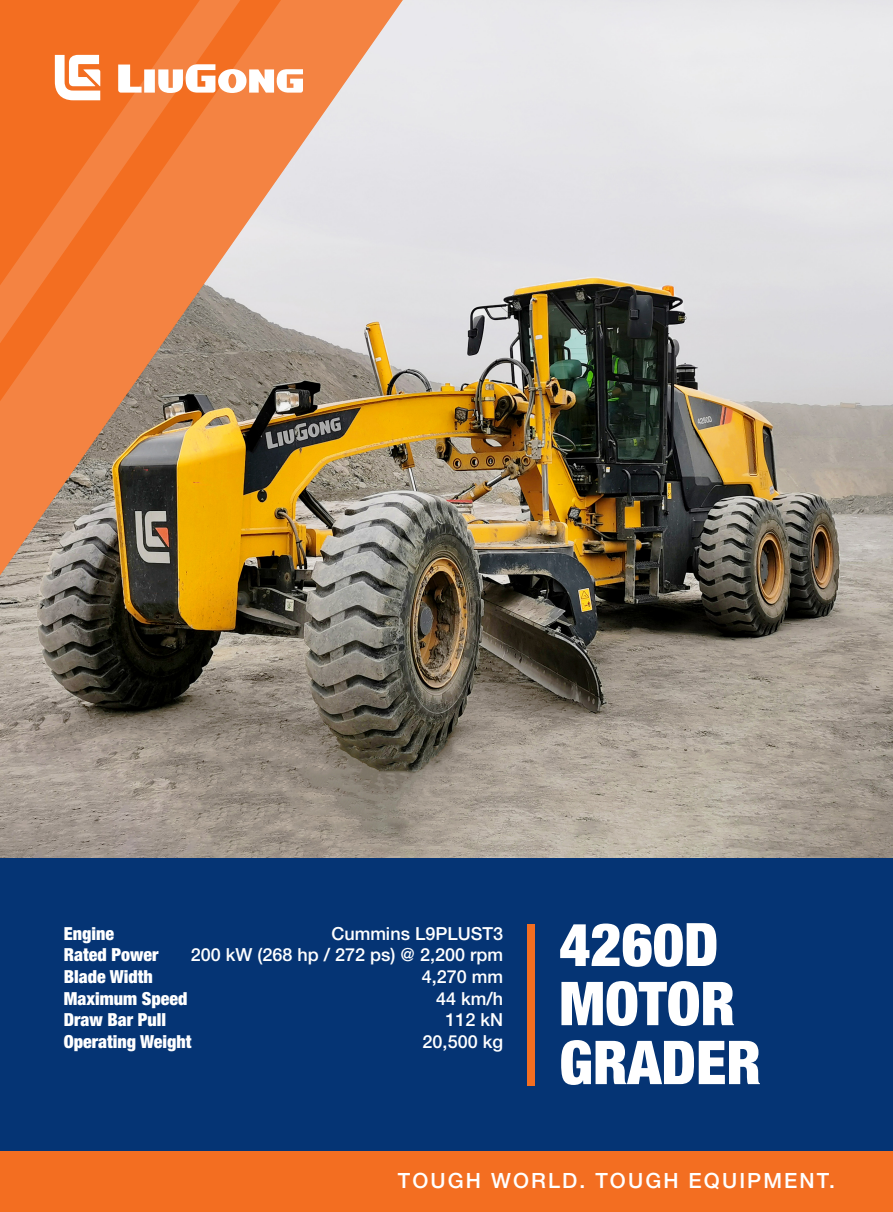
<style>
.page{position:relative;width:893px;height:1212px;background:#fff}
.page>*{position:absolute;margin:0;border:0;box-sizing:border-box;transform-origin:0 0}
.en-02{font:900 condensed 60.6px "Helvetica Neue LT Pro";color:#fff}
.en-02-2{font:900 condensed 60px "Helvetica Neue LT Pro";color:#fff}
.en-02-3{font:500 21px "Helvetica Neue LT Pro";letter-spacing:.1em;color:#fff}
.en-02-4{font:500 18px "Helvetica Neue LT Pro";color:#fff}
.en-02-5{font:900 condensed 18px "Helvetica Neue LT Pro";color:#fff}
</style>
<div class="page">
<img style="left:0;top:0;width:893px;height:858px">
<div style="left:0;top:858px;width:893px;height:293px;background:#053474"></div>
<div style="left:0;top:1151px;width:893px;height:61px;background:#f36e21"></div>
<div style="left:527px;top:924px;width:8px;height:162px;background:#f36e21"></div>
<svg style="left:0;top:0;width:403px;height:575px;background:#d2905e"></svg>
<svg style="left:55px;top:55px;width:45px;height:45px"></svg>
<svg style="left:118px;top:64px;width:185px;height:29px"></svg>
<p class="en-02-4" style="left:331px;top:922px;width:173px">Cummins L9PLUST3</p>
<p class="en-02-4" style="left:191px;top:944px;width:314px">200 kW (268 hp / 272 ps) @ 2,200 rpm</p>
<p class="en-02-4" style="left:422px;top:966px;width:83px">4,270 mm</p>
<p class="en-02-4" style="left:436px;top:987px;width:69px">44 km/h</p>
<p class="en-02-4" style="left:445px;top:1009px;width:59px">112 kN</p>
<p class="en-02-4" style="left:423px;top:1030px;width:82px">20,500 kg</p>
<p class="en-02-5" style="left:64px;top:922px;width:52px">Engine</p>
<p class="en-02-5" style="left:64px;top:944px;width:96px">Rated Power</p>
<p class="en-02-5" style="left:64px;top:966px;width:91px">Blade Width</p>
<p class="en-02-5" style="left:64px;top:987px;width:125px">Maximum Speed</p>
<p class="en-02-5" style="left:64px;top:1009px;width:104px">Draw Bar Pull</p>
<p class="en-02-5" style="left:64px;top:1030px;width:129px">Operating Weight</p>
<p class="en-02-2" style="left:559px;top:909px;width:161px">4260D</p>
<p class="en-02" style="left:559px;top:967px;width:177px">MOTOR</p>
<p class="en-02" style="left:559px;top:1026px;width:203px">GRADER</p>
<p class="en-02-3" style="left:398px;top:1167px;width:439px">TOUGH WORLD. TOUGH EQUIPMENT.</p>
</div>
